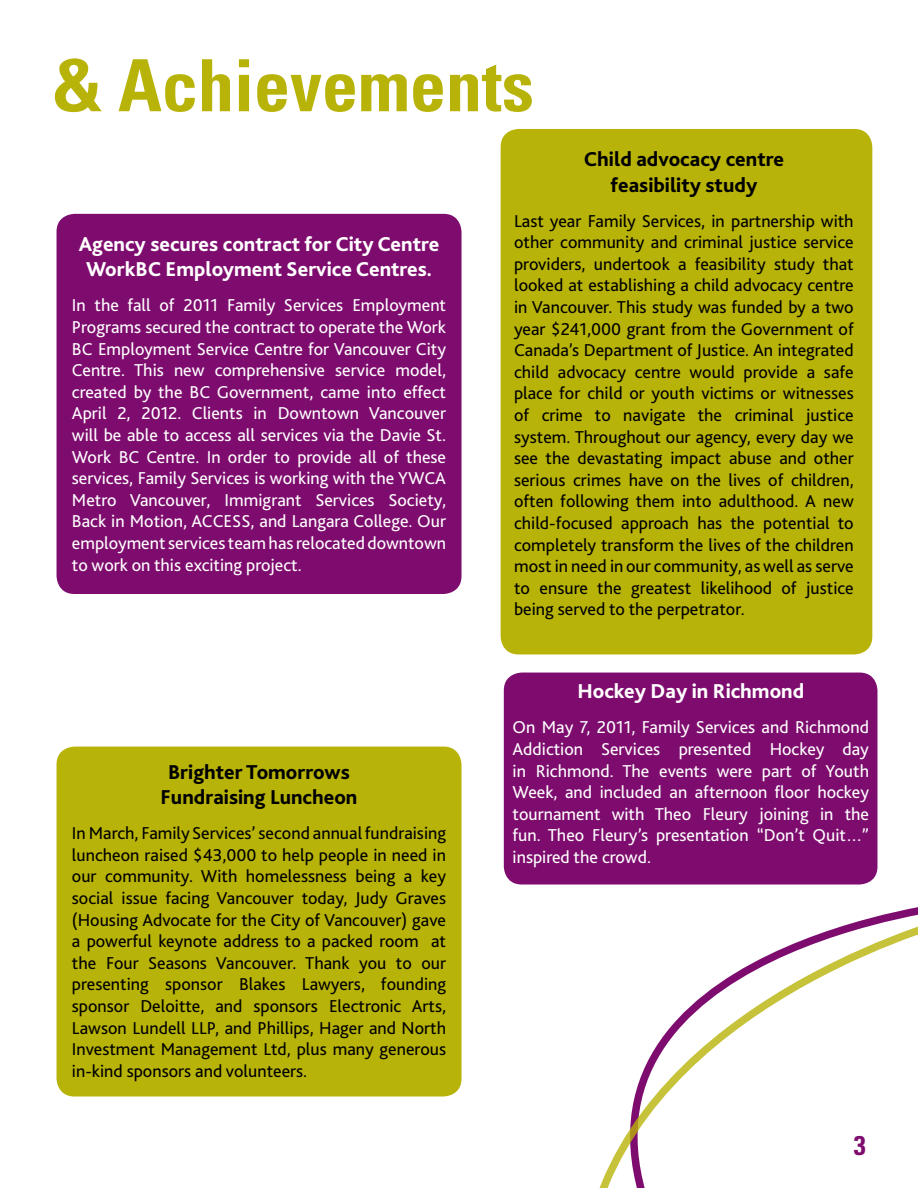
<style>
.page{position:relative;width:918px;height:1188px;background:#fff}
.page>*{position:absolute;margin:0;border:0;box-sizing:border-box;transform-origin:0 0}
.t1{font:700 condensed 72px "Univers";color:#b8b308}
.t2{font:700 condensed 27px "Univers";color:#7e0c6e}
.t3{font:800 21px/25.2px "Bliss 2";color:#fff;text-align:center}
.t4{font:800 21px/25.2px "Bliss 2";color:#000;text-align:center}
.t5{font:18px/21.6px "Bliss 2";color:#000;text-align:justify}
.t6{font:18px/21.6px "Bliss 2";color:#fff;text-align:justify}
</style>
<div class="page">
<svg style="left:599px;top:912px;width:319px;height:276px"></svg>
<div style="left:57px;top:214px;width:405px;height:380px;background:#7e0c6e;border-radius:18px"></div>
<div style="left:504px;top:673px;width:374px;height:212px;background:#7e0c6e;border-radius:18px"></div>
<div style="left:501px;top:129px;width:371px;height:525px;background:#b8b308;border-radius:18px"></div>
<div style="left:57px;top:747px;width:405px;height:349px;background:#b8b308;border-radius:18px"></div>
<h1 class="t1" style="left:54px;top:41px;width:481px">&amp; Achievements</h1>
<p class="t3" style="left:79px;top:231px;width:362px">Agency secures contract for City Centre<br>WorkBC Employment Service Centres.</p>
<p class="t6" style="left:72px;top:294px;width:376px">In the fall of 2011 Family Services Employment Programs secured the contract to operate the Work BC Employment Service Centre for Vancouver City Centre. This new comprehensive service model, created by the BC Government, came into effect April 2, 2012. Clients in Downtown Vancouver will be able to access all services via the Davie St.<br>Work BC Centre. In order to provide all of these services, Family Services is working with the YWCA Metro Vancouver, Immigrant Services Society, Back in Motion, ACCESS, and Langara College. Our employment services team has relocated downtown to work on this exciting project.</p>
<p class="t4" style="left:161px;top:759px;width:198px">Brighter Tomorrows<br>Fundraising Luncheon</p>
<p class="t5" style="left:72px;top:822px;width:376px">In March, Family Services’ second annual fundraising luncheon raised $43,000 to help people in need in our community. With homelessness being a key social issue facing Vancouver today, Judy Graves (Housing Advocate for the City of Vancouver) gave a powerful keynote address to a packed room at the Four Seasons Vancouver. Thank you to our presenting sponsor Blakes Lawyers, founding sponsor Deloitte, and sponsors Electronic Arts, Lawson Lundell LLP, and Phillips, Hager and North Investment Management Ltd, plus many generous in-kind sponsors and volunteers.</p>
<p class="t4" style="left:584px;top:146px;width:202px">Child advocacy centre feasibility study</p>
<p class="t5" style="left:514px;top:209px;width:341px">Last year Family Services, in partnership with other community and criminal justice service providers, undertook a feasibility study that looked at establishing a child advocacy centre in Vancouver. This study was funded by a two year $241,000 grant from the Government of Canada’s Department of Justice. An integrated child advocacy centre would provide a safe place for child or youth victims or witnesses of crime to navigate the criminal justice system. Throughout our agency, every day we see the devastating impact abuse and other serious crimes have on the lives of children, often following them into adulthood. A new child-focused approach has the potential to completely transform the lives of the children most in need in our community, as well as serve to ensure the greatest likelihood of justice being served to the perpetrator.</p>
<p class="t3" style="left:577px;top:678px;width:228px">Hockey Day in Richmond</p>
<p class="t6" style="left:513px;top:716px;width:358px">On May 7, 2011, Family Services and Richmond Addiction Services presented Hockey day in Richmond. The events were part of Youth Week, and included an afternoon floor hockey tournament with Theo Fleury joining in the fun. Theo Fleury’s presentation “Don’t Quit…” inspired the crowd.</p>
<h2 class="t2" style="left:854px;top:1129px;width:13px">3</h2>
</div>
